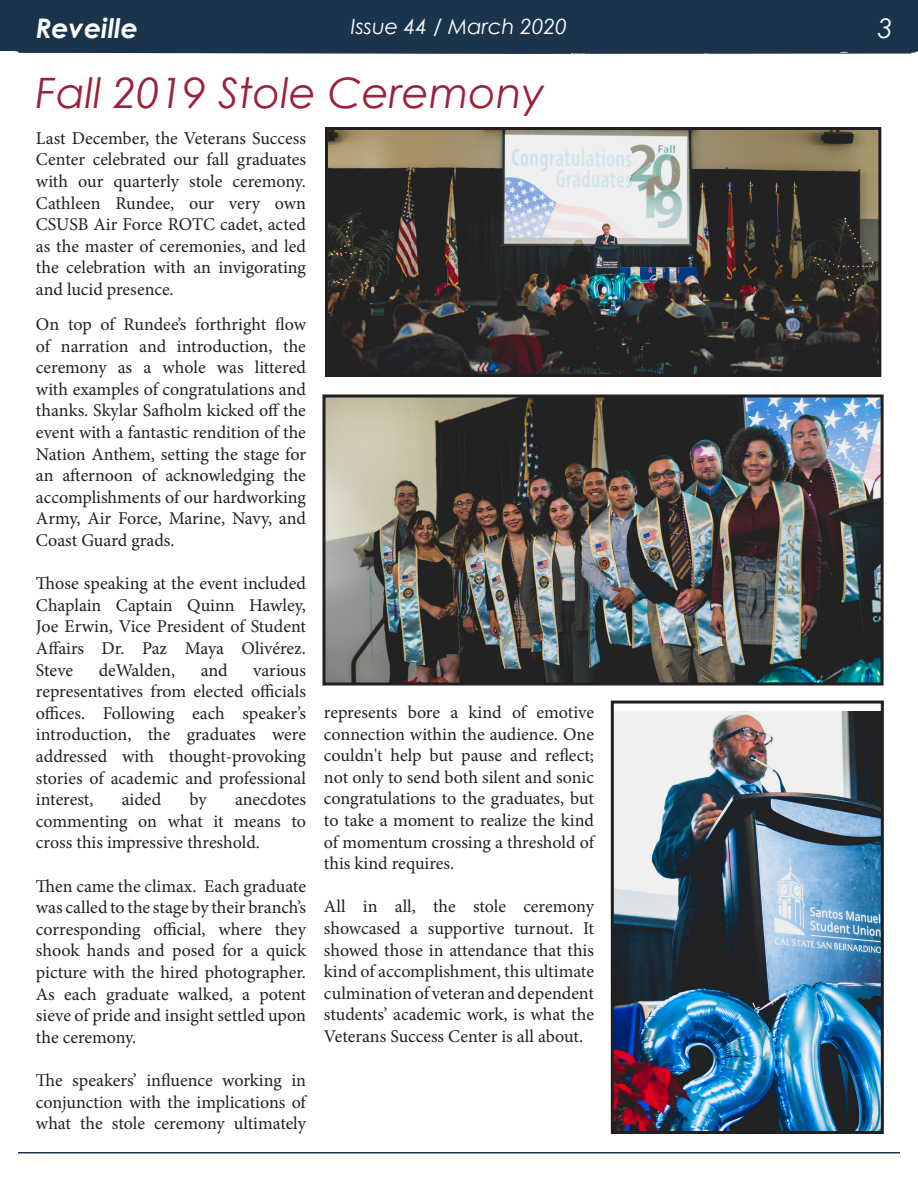
<style>
.page{position:relative;width:918px;height:1188px;background:#fff}
.page>*{position:absolute;margin:0;border:0;box-sizing:border-box;transform-origin:0 0}
.t1{font:italic 42px "Century Gothic";color:#9a223a}
.t2{font:italic 700 27px "Century Gothic";color:#fff}
.t3{font:italic 27px "Century Gothic";color:#fff}
.t4{font:italic 21px "Century Gothic";color:#fff}
.t5{font:18px/21.6px "Minion Pro";letter-spacing:-.005em;color:#231f20;text-align:justify}
</style>
<div class="page">
<hr style="left:18px;top:1152px;width:882px;height:2px;background:#19344b">
<img style="left:329px;top:131px;width:548px;height:242px">
<div style="left:325px;top:127px;width:556px;height:250px;border:3px solid #231f20"></div>
<img style="left:326px;top:398px;width:554px;height:284px">
<div style="left:322px;top:394px;width:562px;height:292px;border:3px solid #231f20"></div>
<img style="left:615px;top:712px;width:265px;height:418px">
<div style="left:611px;top:701px;width:273px;height:433px;border:3px solid #231f20"></div>
<div style="left:0;top:0;width:918px;height:54px;background:#19344b"></div>
<h2 class="t2" style="left:36px;top:8px;width:104px">Reveille</h2>
<p class="t4" style="left:351px;top:11px;width:218px">Issue 44 / March 2020</p>
<h2 class="t3" style="left:878px;top:10px;width:16px">3</h2>
<p class="t1" style="left:36px;top:63px;width:510px">Fall 2019 Stole Ceremony</p>
<p class="t5" style="left:36px;top:127px;width:272px">Last December, the Veterans Success Center celebrated our fall graduates with our quarterly stole ceremony.<br>Cathleen Rundee, our very own CSUSB Air Force ROTC cadet, acted as the master of ceremonies, and led the celebration with an invigorating and lucid presence.</p>
<p class="t5" style="left:36px;top:314px;width:272px">On top of Rundee’s forthright flow of narration and introduction, the ceremony as a whole was littered with examples of congratulations and thanks. Skylar Safholm kicked off the event with a fantastic rendition of the Nation Anthem, setting the stage for an afternoon of acknowledging the accomplishments of our hardworking Army, Air Force, Marine, Navy, and Coast Guard grads.</p>
<p class="t5" style="left:36px;top:573px;width:272px">Those speaking at the event included Chaplain Captain Quinn Hawley, Joe Erwin, Vice President of Student Affairs Dr. Paz Maya Olivérez.<br>Steve</p>
<p class="t5" style="left:99px;top:659px;width:78px">deWalden,</p>
<p class="t5" style="left:201px;top:659px;width:29px">and</p>
<p class="t5" style="left:36px;top:659px;width:272px;text-indent:217px">various representatives from elected officials offices. Following each speaker’s introduction, the graduates were addressed with thought-provoking stories of academic and professional interest,</p>
<p class="t5" style="left:324px;top:702px;width:272px">represents bore a kind of emotive connection within the audience. One couldn't help but pause and reflect; not only to send both silent and sonic congratulations to the graduates, but to take a moment to realize the kind of momentum crossing a threshold of this kind requires.</p>
<p class="t5" style="left:324px;top:896px;width:272px">All in all, the stole ceremony showcased a supportive turnout. It showed those in attendance that this kind of accomplishment, this ultimate culmination of veteran and dependent students’ academic work, is what the Veterans Success Center is all about.</p>
<p class="t5" style="left:36px;top:789px;width:272px;text-indent:199px">anecdotes commenting on what it means to cross this impressive threshold.</p>
<p class="t5" style="left:36px;top:875px;width:272px">Then came the climax. Each graduate was called to the stage by their branch’s corresponding official, where they shook hands and posed for a quick picture with the hired photographer.<br>As each graduate walked, a potent sieve of pride and insight settled upon the ceremony.</p>
<p class="t5" style="left:36px;top:1070px;width:272px">The speakers’ influence working in conjunction with the implications of what the stole ceremony ultimately</p>
<p class="t5" style="left:122px;top:789px;width:41px">aided</p>
<p class="t5" style="left:190px;top:789px;width:19px">by</p>
</div>
